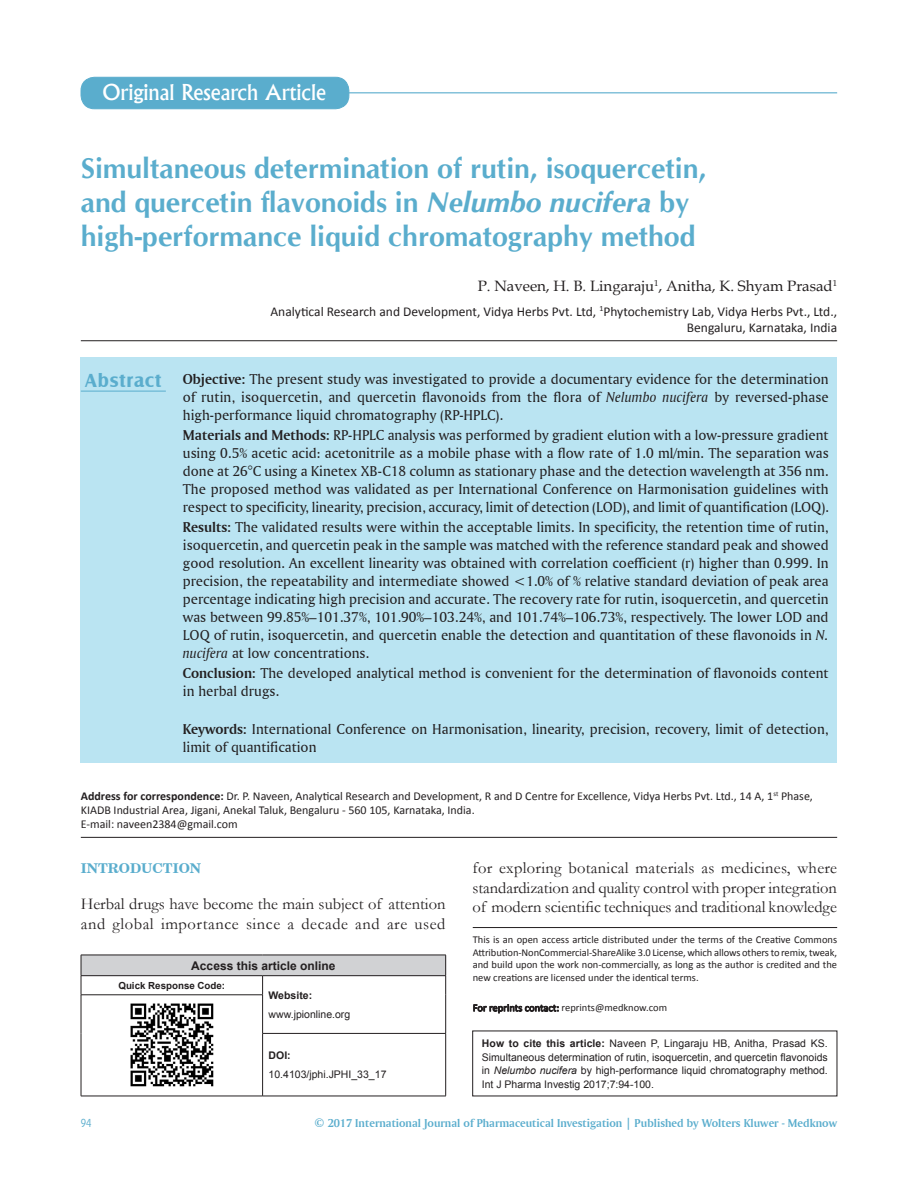
<style>
.page{position:relative;width:918px;height:1188px;background:#fff}
.page>*{position:absolute;margin:0;border:0;box-sizing:border-box;transform-origin:0 0}
.AT{font:700 28.5px/34.2px "CG Omega";color:#5aadcd}
.AH{font:500 21px "Albertus";color:#fff}
.ABSH{font:700 19.5px "Castle T";letter-spacing:.04em;color:#5aadcd}
.TX{font:16.5px/19.5px "Garamond";color:#231f20}
.ABS{font:15px/18px "Amerigo BT Roman A";color:#231f20;text-align:justify}
.KWD{font:15px/18px "Amerigo BT Roman A";color:#231f20}
.AU{font:15px "Book Antiqua";color:#231f20}
.AFF{font:13.5px/16.2px "Calibri";color:#231f20;text-align:right}
.t1{font:700 13.5px "Century Schoolbook BT";color:#5aadcd}
.ADD{font:12px/14.4px "Calibri";color:#231f20}
.t2{font:12px "Amerigo BT Bold A";color:#5aadcd}
.AAO{font:700 12px "Arial";color:#231f20}
.t3{font:12px "Bell Centennial BT Address";color:#5aadcd}
.Reprint{font:10.5px/12.6px "Calibri";color:#231f20;text-align:justify}
.SRC{font:10.5px/13.5px "Arial";color:#231f20;text-align:justify}
.WEB{font:10.5px "Arial";color:#231f20}
.WEB-2{font:700 10.5px "Arial";color:#231f20}
.QRC{font:700 9.75px "Arial";color:#231f20}
.s1{font-style:italic}
.s2{font-family:"Amerigo BT Bold A"}
.s3{font-family:"Amerigo BT Italic A"}
.s4{font-weight:700}
</style>
<div class="page">
<hr style="left:81px;top:340px;width:756px;height:1px;background:#231f20">
<div style="left:81px;top:357px;width:756px;height:406px;background:#bae4f2"></div>
<hr style="left:81px;top:391px;width:85px;height:1px;background:#5aadcd">
<hr style="left:81px;top:837px;width:756px;height:1px;background:#231f20">
<hr style="left:473px;top:927px;width:364px;height:1px;background:#231f20">
<svg style="left:473px;top:1004px;width:86px;height:10px"></svg>
<div style="left:81px;top:955px;width:365px;height:21px;background:#d1d2d4"></div>
<hr style="left:445px;top:995px;width:1px;height:38px;background:#231f20">
<hr style="left:81px;top:995px;width:182px;height:1px;background:#231f20">
<hr style="left:81px;top:995px;width:1px;height:38px;background:#231f20">
<hr style="left:81px;top:1033px;width:1px;height:63px;background:#231f20">
<hr style="left:81px;top:1096px;width:182px;height:1px;background:#231f20">
<hr style="left:262px;top:1033px;width:184px;height:1px;background:#231f20">
<hr style="left:445px;top:1034px;width:1px;height:62px;background:#231f20">
<hr style="left:263px;top:1096px;width:183px;height:1px;background:#231f20">
<svg style="left:262px;top:976px;width:1px;height:19px"></svg>
<hr style="left:262px;top:995px;width:1px;height:38px;background:#231f20">
<hr style="left:262px;top:1034px;width:1px;height:62px;background:#231f20">
<hr style="left:81px;top:955px;width:182px;height:1px;background:#231f20">
<svg style="left:81px;top:955px;width:1px;height:40px"></svg>
<hr style="left:263px;top:955px;width:183px;height:1px;background:#231f20">
<svg style="left:445px;top:955px;width:1px;height:40px"></svg>
<hr style="left:81px;top:975px;width:182px;height:1px;background:#231f20">
<hr style="left:263px;top:975px;width:183px;height:1px;background:#231f20">
<img style="left:130px;top:1003px;width:84px;height:84px">
<hr style="left:261px;top:92px;width:576px;height:1px;background:#5aadcd">
<div style="left:81px;top:77px;width:268px;height:32px;background:#5aadcd;border-radius:14px"></div>
<div style="left:81px;top:77px;width:268px;height:32px;border:1px solid #5aadcd;border-radius:14px"></div>
<p class="AH" style="left:102px;top:80px;width:225px">Original Research Article</p>
<p class="AT" style="left:81px;top:151px;width:627px">Simultaneous determination of rutin, isoquercetin, and quercetin flavonoids in <span class="s1">Nelumbo nucifera</span> by high‑performance liquid chromatography method</p>
<p class="AU" style="left:478px;top:275px;width:361px">P. Naveen, H. B. Lingaraju<sup>1</sup>, Anitha, K. Shyam Prasad<sup>1</sup></p>
<p class="AFF" style="left:270px;top:303px;width:568px">Analytical Research and Development, Vidya Herbs Pvt. Ltd, <sup>1</sup>Phytochemistry Lab, Vidya Herbs Pvt., Ltd.,<br>Bengaluru, Karnataka, India</p>
<p class="ABSH" style="left:85px;top:370px;width:78px">Abstract</p>
<p class="ABS" style="left:183px;top:370px;width:647px"><span class="s2">Objective:</span> The present study was investigated to provide a documentary evidence for the determination of rutin, isoquercetin, and quercetin flavonoids from the flora of <span class="s3">Nelumbo nucifera</span> by reversed‑phase high‑performance liquid chromatography (RP‑HPLC).</p>
<p class="ABS" style="left:183px;top:426px;width:648px"><span class="s2">Materials and Methods:</span> RP‑HPLC analysis was performed by gradient elution with a low-pressure gradient using 0.5% acetic acid: acetonitrile as a mobile phase with a flow rate of 1.0 ml/min. The separation was done at 26°C using a Kinetex XB-C18 column as stationary phase and the detection wavelength at 356 nm.<br>The proposed method was validated as per International Conference on Harmonisation guidelines with respect to specificity, linearity, precision, accuracy, limit of detection (LOD), and limit of quantification (LOQ).</p>
<p class="ABS" style="left:183px;top:518px;width:647px"><span class="s2">Results:</span> The validated results were within the acceptable limits. In specificity, the retention time of rutin, isoquercetin, and quercetin peak in the sample was matched with the reference standard peak and showed good resolution. An excellent linearity was obtained with correlation coefficient (r) higher than 0.999. In precision, the repeatability and intermediate showed &lt;1.0% of % relative standard deviation of peak area percentage indicating high precision and accurate. The recovery rate for rutin, isoquercetin, and quercetin was between 99.85%–101.37%, 101.90%–103.24%, and 101.74%–106.73%, respectively. The lower LOD and LOQ of rutin, isoquercetin, and quercetin enable the detection and quantitation of these flavonoids in <span class="s3">N. nucifera</span> at low concentrations.</p>
<p class="ABS" style="left:183px;top:664px;width:647px"><span class="s2">Conclusion:</span> The developed analytical method is convenient for the determination of flavonoids content in herbal drugs.</p>
<p class="KWD" style="left:183px;top:720px;width:647px"><span class="s2">Keywords:</span> International Conference on Harmonisation, linearity, precision, recovery, limit of detection, limit of quantification</p>
<p class="ADD" style="left:81px;top:789px;width:734px"><span class="s4">Address for correspondence:</span> Dr. P. Naveen, Analytical Research and Development, R and D Centre for Excellence, Vidya Herbs Pvt. Ltd., 14 A, 1<sup>st</sup> Phase,<br>KIADB Industrial Area, Jigani, Anekal Taluk, Bengaluru ‑ 560 105, Karnataka, India.<br>E‑mail: naveen2384@gmail.com</p>
<h1 class="t1" style="left:81px;top:859px;width:122px">INTRODUCTION</h1>
<p class="TX" style="left:81px;top:894px;width:366px">Herbal drugs have become the main subject of attention and global importance since a decade and are used</p>
<p class="AAO" style="left:191px;top:958px;width:146px">Access this article online</p>
<p class="QRC" style="left:118px;top:979px;width:108px">Quick Response Code:</p>
<p class="WEB-2" style="left:269px;top:988px;width:45px">Website:</p>
<p class="WEB" style="left:269px;top:1007px;width:83px">www.jpionline.org</p>
<p class="WEB-2" style="left:269px;top:1049px;width:24px">DOI:</p>
<p class="WEB" style="left:269px;top:1067px;width:119px">10.4103/jphi.JPHI_33_17</p>
<p class="TX" style="left:472px;top:858px;width:366px;text-align:justify">for exploring botanical materials as medicines, where standardization and quality control with proper integration of modern scientific techniques and traditional knowledge</p>
<p class="Reprint" style="left:473px;top:933px;width:366px">This is an open access article distributed under the terms of the Creative Commons Attribution‑NonCommercial‑ShareAlike 3.0 License, which allows others to remix, tweak, and build upon the work non‑commercially, as long as the author is credited and the new creations are licensed under the identical terms.</p>
<p class="Reprint" style="left:473px;top:1002px;width:196px">For reprints contact: reprints@medknow.com</p>
<p class="SRC" style="left:482px;top:1037px;width:348px"><span class="s4">How to cite this article:</span> Naveen P, Lingaraju HB, Anitha, Prasad KS.<br>Simultaneous determination of rutin, isoquercetin, and quercetin flavonoids in <span class="s1">Nelumbo nucifera</span> by high-performance liquid chromatography method.<br>Int J Pharma Investig 2017;7:94-100.</p>
<p class="t3" style="left:81px;top:1116px;width:12px">94</p>
<p class="t2" style="left:315px;top:1116px;width:524px">© 2017 International Journal of Pharmaceutical Investigation | Published by Wolters Kluwer - Medknow</p>
</div>
